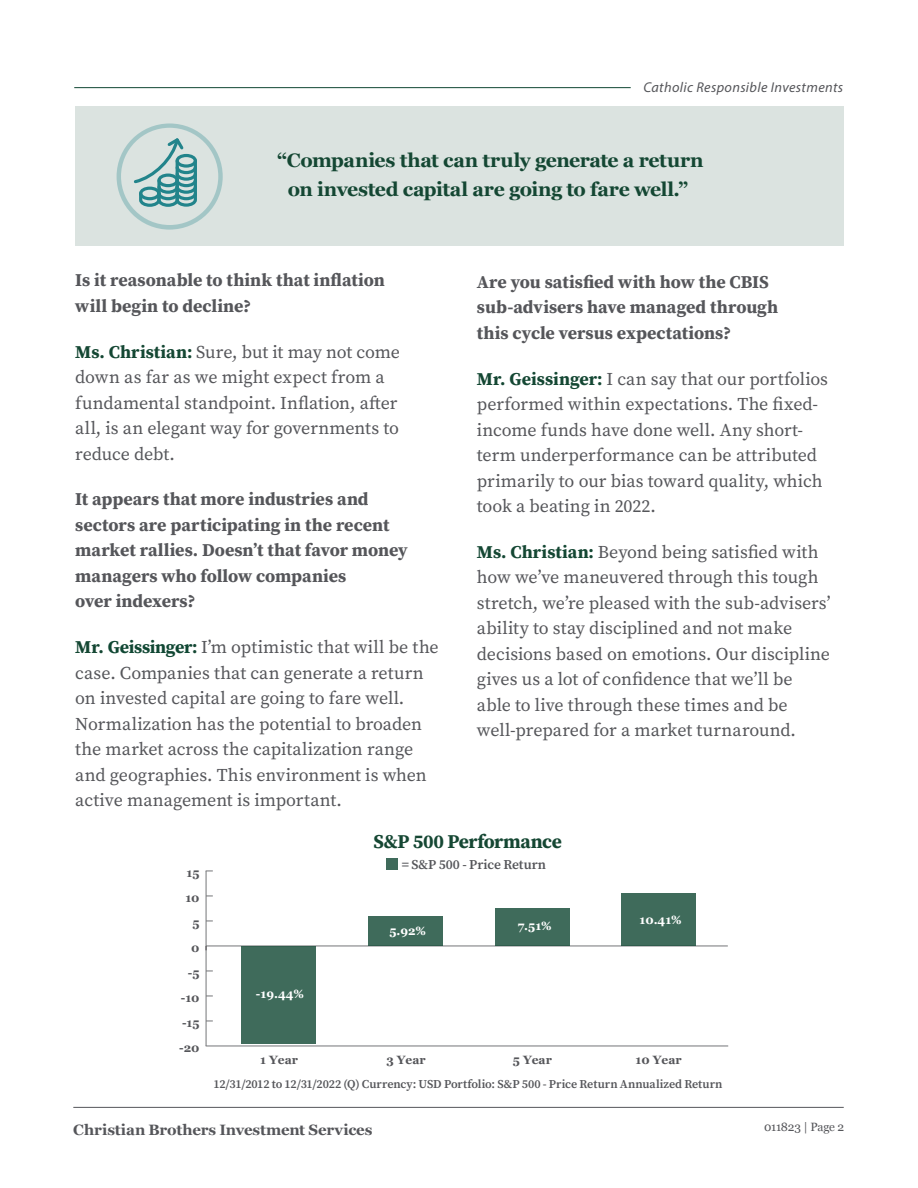
<style>
.page{position:relative;width:918px;height:1188px;background:#fff}
.page>*{position:absolute;margin:0;border:0;box-sizing:border-box;transform-origin:0 0}
.t1{font:700 19.5px/28.5px "Georgia";letter-spacing:-.02em;color:#144733;text-align:center}
.Question{font:700 19.5px "Source Serif Pro";letter-spacing:-.02em;color:#154733}
.Question-2{font:18px/25.5px "Source Serif Pro";letter-spacing:-.005em;color:#55565a}
.Question-3{font:700 18px/25.5px "Source Serif Pro";color:#55565a}
.t2{font:700 15px "Georgia";letter-spacing:-.005em;color:#55565a}
.Question-4{font:italic 14.25px "Myriad Pro";letter-spacing:.025em;color:#55565a}
.Question-5{font:600 13.5px "Source Serif Pro";color:#55565a}
.Question-6{font:600 12px "Source Serif Pro";letter-spacing:-.005em;color:#55565a}
.t3{font:700 12px "Georgia";color:#55565a}
.t4{font:700 12px "Georgia";color:#fff}
.t5{font:12px "Georgia";letter-spacing:-.025em;color:#55565a}
.s1{font-weight:700;color:#144733}
.s2{font-weight:700;color:#104733}
</style>
<div class="page">
<hr style="left:73px;top:1107px;width:771px;height:1px;background:#55565a">
<div style="left:75px;top:106px;width:769px;height:140px;background:#dbe3e0"></div>
<svg style="left:117px;top:123px;width:106px;height:107px"></svg>
<hr style="left:74px;top:87px;width:557px;height:1px;background:#104733">
<hr style="left:206px;top:946px;width:522px;height:1px;background:#747578">
<hr style="left:206px;top:871px;width:1px;height:175px;background:#747578">
<hr style="left:206px;top:1046px;width:522px;height:1px;background:#747578">
<div style="left:242px;top:946px;width:74px;height:97px;background:#3f6b5b"></div>
<div style="left:368px;top:916px;width:75px;height:30px;background:#3f6b5b"></div>
<div style="left:495px;top:908px;width:75px;height:38px;background:#3f6b5b"></div>
<div style="left:622px;top:894px;width:74px;height:52px;background:#3f6b5b"></div>
<div style="left:386px;top:858px;width:12px;height:11px;background:#3f6b5b"></div>
<p class="Question-4" style="left:643px;top:78px;width:201px">Catholic Responsible Investments</p>
<p class="t1" style="left:277px;top:145px;width:428px">“Companies that can truly generate a return on invested capital are going to fare well.”</p>
<p class="Question-3" style="left:75px;top:267px;width:311px">Is it reasonable to think that inflation will begin to decline?</p>
<p class="Question-2" style="left:75px;top:339px;width:326px"><span class="s1">Ms. Christian:</span> Sure, but it may not come down as far as we might expect from a fundamental standpoint. Inflation, after all, is an elegant way for governments to reduce debt.</p>
<p class="Question-3" style="left:75px;top:486px;width:334px">It appears that more industries and sectors are participating in the recent market rallies. Doesn’t that favor money managers who follow companies<br>over indexers?</p>
<p class="Question-2" style="left:75px;top:634px;width:365px"><span class="s1">Mr.</span> <span class="s2">Geissinger</span><span class="s1">:</span> I’m optimistic that will be the case. Companies that can generate a return on invested capital are going to fare well.<br>Normalization has the potential to broaden the market across the capitalization range and geographies. This environment is when active management is important.</p>
<p class="Question-3" style="left:477px;top:269px;width:303px">Are you satisfied with how the CBIS sub-advisers have managed through this cycle versus expectations?</p>
<p class="Question-2" style="left:477px;top:366px;width:353px"><span class="s1">Mr. Geissinger:</span> I can say that our portfolios performed within expectations. The fixed&shy;income funds have done well. Any short&shy;term underperformance can be attributed primarily to our bias toward quality, which took a beating in 2022.</p>
<p class="Question-2" style="left:477px;top:539px;width:355px"><span class="s1">Ms. Christian:</span> Beyond being satisfied with how we’ve maneuvered through this tough stretch, we’re pleased with the sub-advisers’ ability to stay disciplined and not make decisions based on emotions. Our discipline gives us a lot of confidence that we’ll be able to live through these times and be well-prepared for a market turnaround.</p>
<p class="t3" style="left:187px;top:864px;width:14px">15</p>
<p class="t3" style="left:185px;top:889px;width:16px">10</p>
<p class="t3" style="left:192px;top:914px;width:9px">5</p>
<p class="t3" style="left:191px;top:939px;width:10px">0</p>
<p class="t3" style="left:188px;top:964px;width:13px">-5</p>
<p class="t3" style="left:181px;top:989px;width:20px">-10</p>
<p class="t3" style="left:182px;top:1014px;width:19px">-15</p>
<p class="t3" style="left:179px;top:1039px;width:22px">-20</p>
<p class="Question" style="left:374px;top:828px;width:190px">S&amp;P 500 Performance</p>
<p class="t4" style="left:256px;top:985px;width:49px">-19.44%</p>
<p class="Question-5" style="left:402px;top:855px;width:146px">= S&amp;P 500 - Price Return</p>
<p class="t4" style="left:389px;top:922px;width:38px">5.92%</p>
<p class="t4" style="left:518px;top:917px;width:36px">7.51%</p>
<p class="t4" style="left:640px;top:911px;width:44px">10.41%</p>
<p class="t3" style="left:260px;top:1051px;width:39px">1 Year</p>
<p class="t3" style="left:386px;top:1051px;width:41px">3 Year</p>
<p class="t3" style="left:513px;top:1051px;width:41px">5 Year</p>
<p class="t3" style="left:636px;top:1051px;width:48px">10 Year</p>
<p class="Question-6" style="left:213px;top:1076px;width:511px">12/31/2012 to 12/31/2022 (Q) Currency: USD Portfolio: S&amp;P 500 - Price Return Annualized Return</p>
<p class="t2" style="left:73px;top:1118px;width:301px">Christian Brothers Investment Services</p>
<p class="t5" style="left:764px;top:1118px;width:81px">011823 | Page 2</p>
</div>
